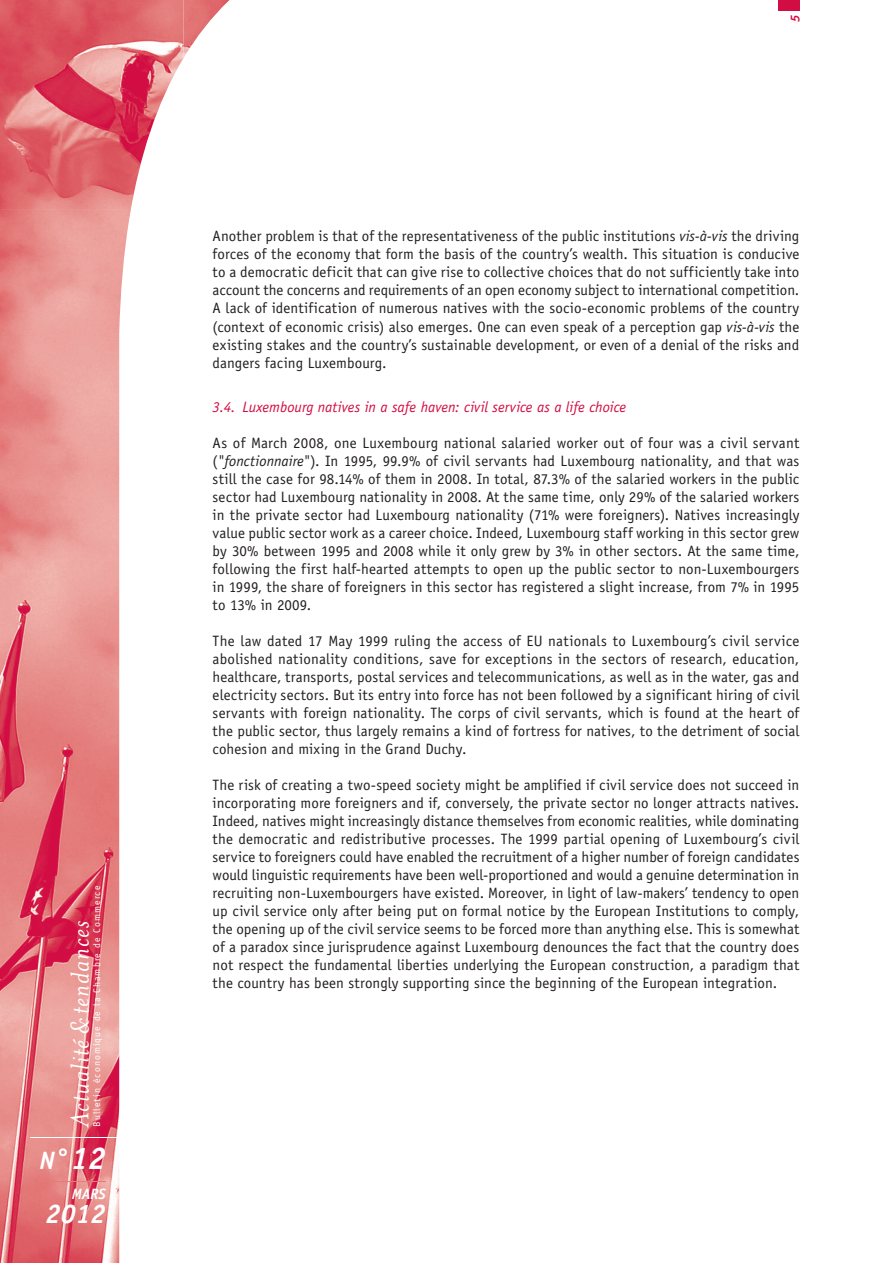
<style>
.page{position:relative;width:893px;height:1263px;background:#fff}
.page>*{position:absolute;margin:0;border:0;box-sizing:border-box;transform-origin:0 0}
.t1{font:italic 29.25px "Mrs Eaves";letter-spacing:.03em;color:#fff}
.t2{font:italic 700 27px "Officina Sans Std";color:#fff}
.t3{font:italic 700 25.2px "Officina Sans Std";color:#fff}
.t4{font:15px/18px "Officina Sans Std";letter-spacing:.005em;color:#231f20;text-align:justify}
.t5{font:italic 15px "Officina Sans Std";color:#d20d44}
.t6{font:italic 700 15px "Officina Sans Std";color:#fff}
.t7{font:italic 700 12.9px "Officina Sans Std";color:#d20d44}
.t8{font:9.75px "Officina Sans Std";letter-spacing:.11em;color:#fff}
.s1{font-size:31.5px}
.s2{font-style:italic}
</style>
<div class="page">
<img style="left:0;top:0;width:184px;height:210px">
<img style="left:183px;top:0;width:46px;height:58px">
<img style="left:0;top:210px;width:131px;height:1053px">
<div style="left:778px;top:0;width:21px;height:10px;background:#d20d44"></div>
<hr style="left:31px;top:1137px;width:88px;height:1px;background:#fff">
<hr style="left:52px;top:1181px;width:54px;height:1px;background:#e47c7b">
<p class="t8" style="left:91px;top:1127px;width:242px;rotate:-90deg">Bulletin économique de la Chambre de Commerce</p>
<h3 class="t3" style="left:39px;top:1144px;width:68px">N°<span class="s1">12</span></h3>
<p class="t6" style="left:72px;top:1184px;width:36px">MARS</p>
<h2 class="t2" style="left:46px;top:1197px;width:62px">2012</h2>
<h1 class="t1" style="left:64px;top:1127px;width:207px;rotate:-90deg">Actualité &amp;tendances</h1>
<p class="t7" style="left:787px;top:22px;width:9px;rotate:-90deg">5</p>
<p class="t4" style="left:213px;top:227px;width:588px">Another problem is that of the representativeness of the public institutions <span class="s2">vis-à-vis</span> the driving forces of the economy that form the basis of the country’s wealth. This situation is conducive to a democratic deficit that can give rise to collective choices that do not sufficiently take into account the concerns and requirements of an open economy subject to international competition.<br>A lack of identification of numerous natives with the socio-economic problems of the country (context of economic crisis) also emerges. One can even speak of a perception gap <span class="s2">vis-à-vis</span> the existing stakes and the country’s sustainable development, or even of a denial of the risks and dangers facing Luxembourg.</p>
<p class="t5" style="left:213px;top:398px;width:415px">3.4. Luxembourg natives in a safe haven: civil service as a life choice</p>
<p class="t4" style="left:213px;top:434px;width:588px">As of March 2008, one Luxembourg national salaried worker out of four was a civil servant (<span class="s2">"fonctionnaire"</span>). In 1995, 99.9% of civil servants had Luxembourg nationality, and that was still the case for 98.14% of them in 2008. In total, 87.3% of the salaried workers in the public sector had Luxembourg nationality in 2008. At the same time, only 29% of the salaried workers in the private sector had Luxembourg nationality (71% were foreigners). Natives increasingly value public sector work as a career choice. Indeed, Luxembourg staff working in this sector grew by 30% between 1995 and 2008 while it only grew by 3% in other sectors. At the same time, following the first half-hearted attempts to open up the public sector to non-Luxembourgers in 1999, the share of foreigners in this sector has registered a slight increase, from 7% in 1995 to 13% in 2009.</p>
<p class="t4" style="left:213px;top:632px;width:588px">The law dated 17 May 1999 ruling the access of EU nationals to Luxembourg’s civil service abolished nationality conditions, save for exceptions in the sectors of research, education, healthcare, transports, postal services and telecommunications, as well as in the water, gas and electricity sectors. But its entry into force has not been followed by a significant hiring of civil servants with foreign nationality. The corps of civil servants, which is found at the heart of the public sector, thus largely remains a kind of fortress for natives, to the detriment of social cohesion and mixing in the Grand Duchy.</p>
<p class="t4" style="left:213px;top:776px;width:588px">The risk of creating a two-speed society might be amplified if civil service does not succeed in incorporating more foreigners and if, conversely, the private sector no longer attracts natives.<br>Indeed, natives might increasingly distance themselves from economic realities, while dominating the democratic and redistributive processes. The 1999 partial opening of Luxembourg’s civil service to foreigners could have enabled the recruitment of a higher number of foreign candidates would linguistic requirements have been well-proportioned and would a genuine determination in recruiting non-Luxembourgers have existed. Moreover, in light of law-makers’ tendency to open up civil service only after being put on formal notice by the European Institutions to comply, the opening up of the civil service seems to be forced more than anything else. This is somewhat of a paradox since jurisprudence against Luxembourg denounces the fact that the country does not respect the fundamental liberties underlying the European construction, a paradigm that the country has been strongly supporting since the beginning of the European integration.</p>
</div>
